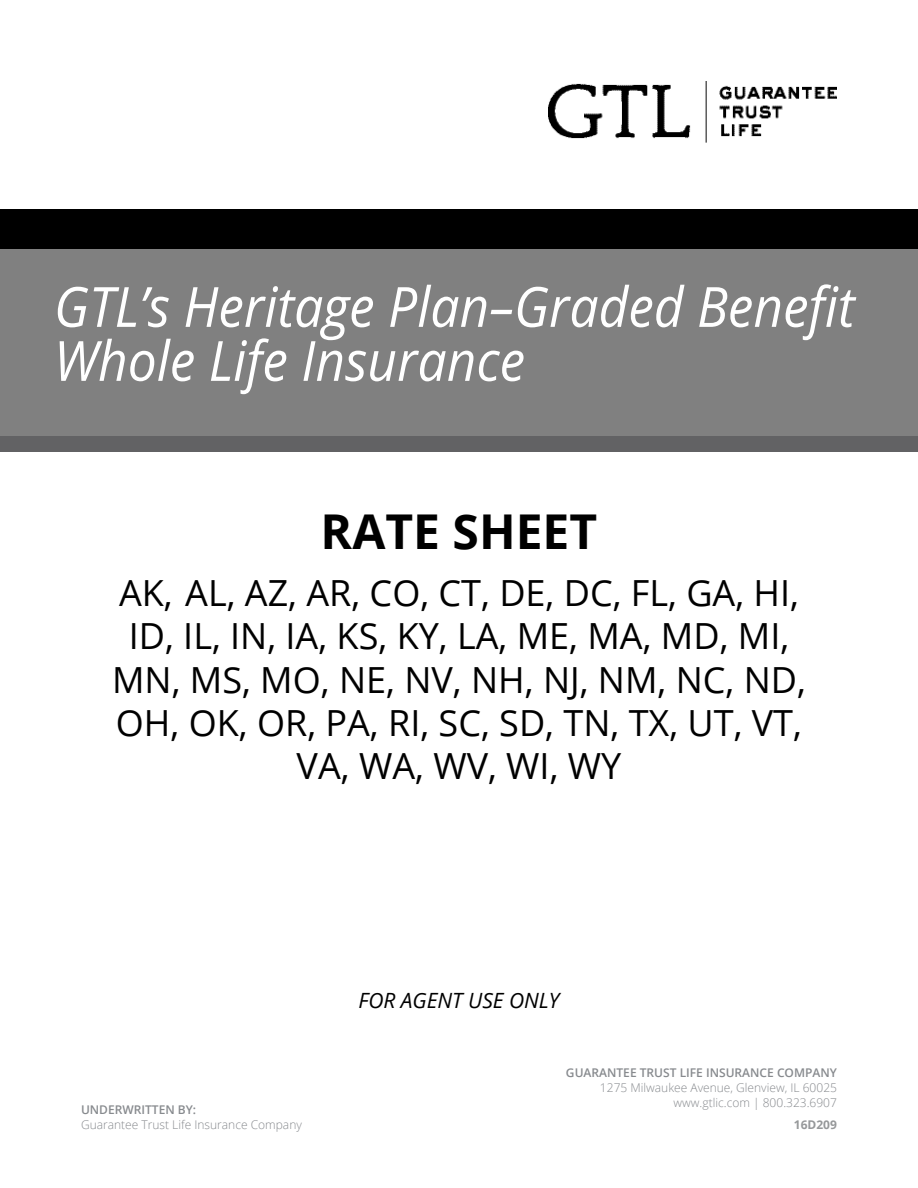
<style>
.page{position:relative;width:918px;height:1188px;background:#fff}
.page>*{position:absolute;margin:0;border:0;box-sizing:border-box;transform-origin:0 0}
.t1{font:italic 55.5px/54px "Open Sans";color:#fff;scale:.93 1}
.t2{font:700 48px "Open Sans";color:#000}
.t3{font:36px/43.2px "Open Sans";color:#000;text-align:center}
.t4{font:italic 21px "Open Sans";color:#000}
.t5{font:300 12px/15px "Open Sans";color:#878a8e;text-align:right}
.t6{font:600 12px "Open Sans";color:#878a8e}
.t7{font:700 12px "Open Sans";color:#96989a}
</style>
<div class="page">
<img style="left:549px;top:81px;width:288px;height:61px">
<div style="left:0;top:249px;width:918px;height:203px;background:#808080"></div>
<div style="left:0;top:210px;width:918px;height:39px;background:#000"></div>
<div style="left:0;top:437px;width:918px;height:15px;background:#626264"></div>
<h1 class="t1" style="left:54px;top:278px;width:862px">GTL’s Heritage Plan–Graded Benefit<br>Whole Life Insurance</h1>
<h2 class="t2" style="left:321px;top:497px;width:278px">RATE SHEET</h2>
<p class="t3" style="left:112px;top:571px;width:696px">AK, AL, AZ, AR, CO, CT, DE, DC, FL, GA, HI, ID, IL, IN, IA, KS, KY, LA, ME, MA, MD, MI, MN, MS, MO, NE, NV, NH, NJ, NM, NC, ND, OH, OK, OR, PA, RI, SC, SD, TN, TX, UT, VT, VA, WA, WV, WI, WY</p>
<p class="t6" style="left:81px;top:1101px;width:117px">UNDERWRITTEN BY:</p>
<p class="t5" style="left:81px;top:1117px;width:222px">Guarantee Trust Life Insurance Company</p>
<p class="t4" style="left:358px;top:986px;width:203px">FOR AGENT USE ONLY</p>
<p class="t6" style="left:566px;top:1064px;width:273px">GUARANTEE TRUST LIFE INSURANCE COMPANY</p>
<p class="t5" style="left:600px;top:1080px;width:239px">1275 Milwaukee Avenue, Glenview, IL 60025 www.gtlic.com | 800.323.6907</p>
<p class="t7" style="left:794px;top:1116px;width:45px">16D209</p>
</div>
